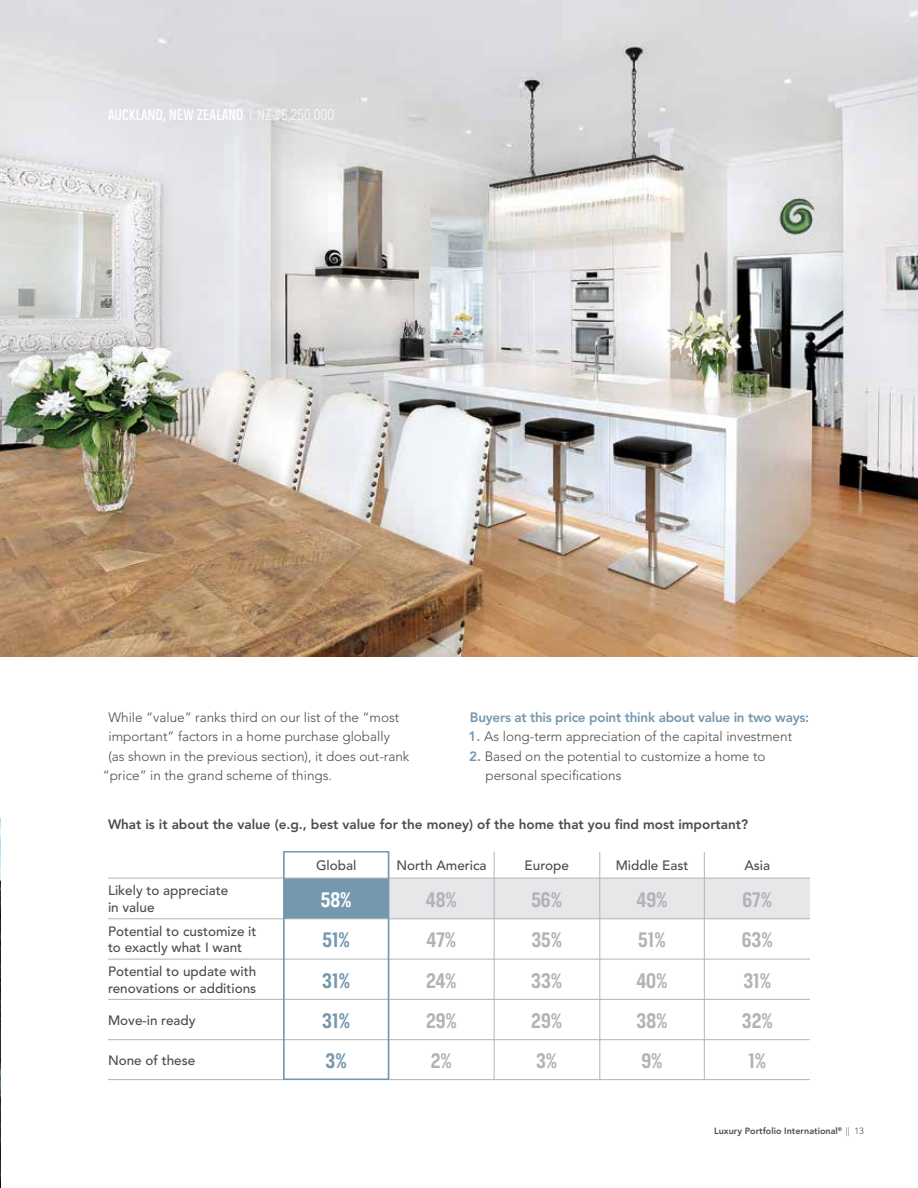
<style>
.page{position:relative;width:918px;height:1188px;background:#fff}
.page>*{position:absolute;margin:0;border:0;box-sizing:border-box;transform-origin:0 0}
.t1{font:700 22.5px "Breuer Condensed";color:#b1b3b6}
.t2{font:700 22.5px "Breuer Condensed";color:#7698af}
.t3{font:700 22.5px "Breuer Condensed";color:#fff}
.t4{font:500 16.5px "Breuer Condensed";color:#fff}
.t5{font:300 13.5px/19.5px "Avenir LT Std";color:#4c4c4e}
.t6{font:500 13.5px/16.5px "Avenir LT Std";color:#4c4c4e}
.t7{font:800 13.5px "Avenir LT Std";color:#4c4c4e}
.t8{font:800 13.5px "Avenir LT Std";letter-spacing:-.02em;color:#7698af}
.t9{font:800 9px "Avenir LT Std";color:#4c4c4e}
.s1{font-weight:300;font-size:13.5px}
.s2{font-weight:300}
.s3{font-weight:800;color:#7698af}
</style>
<div class="page">
<img style="left:0;top:819px;width:1px;height:369px">
<img style="left:0;top:0;width:918px;height:657px">
<div style="left:284px;top:878px;width:105px;height:41px;background:#7698af"></div>
<div style="left:389px;top:878px;width:105px;height:41px;background:#e6e7e8"></div>
<div style="left:494px;top:878px;width:105px;height:41px;background:#e6e7e8"></div>
<div style="left:599px;top:878px;width:106px;height:41px;background:#e6e7e8"></div>
<div style="left:705px;top:878px;width:105px;height:41px;background:#e6e7e8"></div>
<hr style="left:704px;top:852px;width:1px;height:228px;background:#b1b3b6">
<hr style="left:599px;top:852px;width:1px;height:228px;background:#b1b3b6">
<hr style="left:494px;top:852px;width:1px;height:228px;background:#b1b3b6">
<hr style="left:108px;top:878px;width:702px;height:1px;background:#b1b3b6">
<hr style="left:108px;top:918px;width:702px;height:1px;background:#b1b3b6">
<hr style="left:108px;top:1079px;width:702px;height:1px;background:#b1b3b6">
<hr style="left:108px;top:999px;width:702px;height:1px;background:#b1b3b6">
<hr style="left:108px;top:1039px;width:702px;height:1px;background:#b1b3b6">
<hr style="left:108px;top:959px;width:702px;height:1px;background:#b1b3b6">
<div style="left:283px;top:851px;width:106px;height:229px;border:2px solid #7698af"></div>
<p class="t4" style="left:108px;top:106px;width:228px">AUCKLAND, NEW ZEALAND <span class="s1">|</span> <span class="s2">NZ $6,250,000</span></p>
<p class="t5" style="left:108px;top:707px;width:292px">While “value” ranks third on our list of the “most</p>
<p class="t5" style="left:109px;top:727px;width:283px">important” factors in a home purchase globally</p>
<p class="t5" style="left:108px;top:746px;width:302px">(as shown in the previous section), it does out-rank</p>
<p class="t5" style="left:103px;top:766px;width:231px">“price” in the grand scheme of things.</p>
<p class="t8" style="left:470px;top:709px;width:341px">Buyers at this price point think about value in two ways:</p>
<p class="t5" style="left:468px;top:727px;width:325px"><span class="s3">1.</span> As long-term appreciation of the capital investment</p>
<p class="t5" style="left:485px;top:746px;width:282px;text-indent:-16px"><span class="s3">2.</span> Based on the potential to customize a home to personal specifications</p>
<p class="t7" style="left:108px;top:816px;width:642px">What is it about the value (e.g., best value for the money) of the home that you find most important?</p>
<p class="t6" style="left:108px;top:883px;width:122px">Likely to appreciate in value</p>
<p class="t6" style="left:108px;top:923px;width:150px">Potential to customize it to exactly what I want</p>
<p class="t6" style="left:108px;top:963px;width:150px">Potential to update with renovations or additions</p>
<p class="t6" style="left:108px;top:1012px;width:89px">Move-in ready</p>
<p class="t6" style="left:108px;top:1052px;width:89px">None of these</p>
<p class="t6" style="left:316px;top:858px;width:42px">Global</p>
<h1 class="t3" style="left:321px;top:887px;width:32px">58%</h1>
<p class="t6" style="left:396px;top:858px;width:92px">North America</p>
<h1 class="t1" style="left:426px;top:887px;width:33px">48%</h1>
<p class="t6" style="left:525px;top:858px;width:46px">Europe</p>
<h1 class="t1" style="left:531px;top:887px;width:32px">56%</h1>
<p class="t6" style="left:616px;top:858px;width:74px">Middle East</p>
<h1 class="t1" style="left:637px;top:887px;width:33px">49%</h1>
<p class="t6" style="left:744px;top:858px;width:27px">Asia</p>
<h1 class="t1" style="left:743px;top:887px;width:31px">67%</h1>
<h1 class="t2" style="left:322px;top:928px;width:29px">51%</h1>
<h1 class="t1" style="left:427px;top:928px;width:31px">47%</h1>
<h1 class="t1" style="left:531px;top:928px;width:32px">35%</h1>
<h1 class="t1" style="left:638px;top:928px;width:29px">51%</h1>
<h1 class="t1" style="left:742px;top:928px;width:33px">63%</h1>
<h1 class="t2" style="left:322px;top:968px;width:29px">31%</h1>
<h1 class="t1" style="left:426px;top:968px;width:32px">24%</h1>
<h1 class="t1" style="left:531px;top:968px;width:33px">33%</h1>
<h1 class="t1" style="left:636px;top:968px;width:33px">40%</h1>
<h1 class="t1" style="left:743px;top:968px;width:29px">31%</h1>
<h1 class="t2" style="left:322px;top:1008px;width:29px">31%</h1>
<h1 class="t1" style="left:426px;top:1008px;width:32px">29%</h1>
<h1 class="t1" style="left:531px;top:1008px;width:32px">29%</h1>
<h1 class="t1" style="left:637px;top:1008px;width:33px">38%</h1>
<h1 class="t1" style="left:742px;top:1008px;width:32px">32%</h1>
<h1 class="t2" style="left:326px;top:1048px;width:23px">3%</h1>
<h1 class="t1" style="left:431px;top:1048px;width:23px">2%</h1>
<h1 class="t1" style="left:536px;top:1048px;width:23px">3%</h1>
<h1 class="t1" style="left:641px;top:1048px;width:23px">9%</h1>
<h1 class="t1" style="left:748px;top:1048px;width:20px">1%</h1>
<p class="t9" style="left:714px;top:1126px;width:151px">Luxury Portfolio International<sup>®</sup> <span class="s2">|| 13</span></p>
</div>
